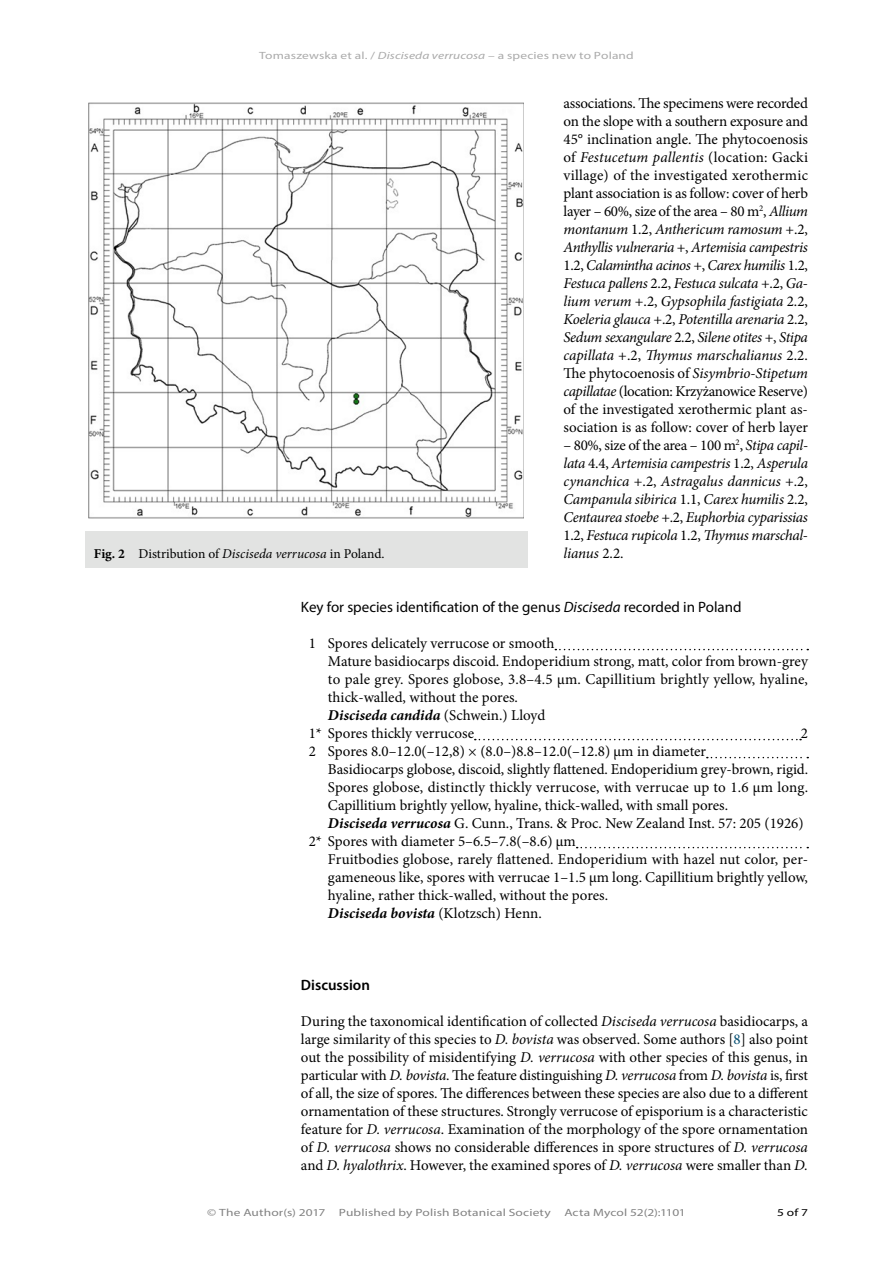
<style>
.page{position:relative;width:893px;height:1263px;background:#fff}
.page>*{position:absolute;margin:0;border:0;box-sizing:border-box;transform-origin:0 0}
.Taxonomic_key{font:15px/18px "Minion Pro";color:#000;text-align:justify}
.Body_text___first_li{font:15px/18px "Minion Pro";color:#000;text-align:justify}
.Body_text{font:15px/18px "Minion Pro";letter-spacing:-.005em;color:#000;text-align:justify}
.Body_text___first_li-2{font:italic 15px/18px "Minion Pro";letter-spacing:-.02em;color:#000;text-align:justify}
.Subheader{font:15px "Myriad Pro";color:#000}
.Taxonomic_key-2{font:italic 700 15px "Minion Pro";letter-spacing:.005em;color:#000}
.t1{font:600 15px "Myriad Pro";color:#000}
.t2{font:13.5px "Minion Pro";letter-spacing:-.005em;color:#000}
.t3{font:10.5px "Myriad Pro Regular 3";letter-spacing:.01em;color:#828282;scale:1.28 1}
.t4{font:10.5px "Myriad Pro Regular 3";letter-spacing:.01em;color:#aaa;scale:1.28 1}
.t5{font:10.5px "Myriad Pro";color:#000;scale:1.28 1}
.s1{font-family:"Myriad Pro";font-style:italic}
.s2{font-style:italic}
.s3{font-style:normal}
.s4{font-weight:700}
.s5{font-weight:400;font-style:normal}
.s6{font-weight:700;font-style:italic}
.s7{color:#004b6f}
</style>
<div class="page">
<svg style="left:555px;top:649px;width:253px;height:1px"></svg>
<svg style="left:475px;top:739px;width:326px;height:1px"></svg>
<svg style="left:707px;top:757px;width:101px;height:1px"></svg>
<svg style="left:577px;top:847px;width:231px;height:1px"></svg>
<img style="left:89px;top:103px;width:435px;height:415px">
<div style="left:85px;top:531px;width:442px;height:36px;background:#e2e3e2"></div>
<p class="t4" style="left:259px;top:49px;width:294px">Tomaszewska et al. / <span class="s1">Disciseda verrucosa</span> – a species new to Poland</p>
<p class="Body_text___first_li" style="left:563px;top:94px;width:246px">associations. The specimens were recorded on the slope with a southern exposure and 45° inclination angle. The phytocoenosis of <span class="s2">Festucetum pallentis</span> (location: Gacki village) of the investigated xerothermic plant association is as follow: cover of herb layer – 60%, size of the area – 80 m<sup>2</sup>, <span class="s2">Allium montanum</span> 1.2, <span class="s2">Anthericum ramosum</span> +.2, <span class="s2">Anthyllis vulneraria</span> +, <span class="s2">Artemisia campestris </span>1.2, <span class="s2">Calamintha acinos</span> +, <span class="s2">Carex humilis</span> 1.2, <span class="s2">Festuca pallens</span> 2.2, <span class="s2">Festuca sulcata</span> +.2, <span class="s2">Ga&shy;lium verum</span> +.2, <span class="s2">Gypsophila fastigiata</span> 2.2, <span class="s2">Koeleria glauca</span> +.2, <span class="s2">Potentilla arenaria</span> 2.2, <span class="s2">Sedum sexangulare</span> 2.2, <span class="s2">Silene otites</span> +, <span class="s2">Stipa capillata</span> +.2, <span class="s2">Thymus marschalianus</span> 2.2.<br>The phytocoenosis of <span class="s2">Sisymbrio-Stipetum capillatae</span> (location: Krzyżanowice Reserve) of the investigated xerothermic plant as&shy;sociation is as follow: cover of herb layer</p>
<p class="Body_text___first_li-2" style="left:563px;top:436px;width:246px"><span class="s3">– 80%, size of the area – 100 m</span><sup>2</sup><span class="s3">,</span> Stipa capil&shy;lata <span class="s3">4.4,</span> Artemisia campestris <span class="s3">1.2,</span> Asperula cynanchica <span class="s3">+.2,</span> Astragalus dannicus <span class="s3">+.2, </span>Campanula sibirica <span class="s3">1.1,</span> Carex humilis <span class="s3">2.2, </span>Centaurea stoebe <span class="s3">+.2,</span> Euphorbia cyparissias <span class="s3">1.2,</span> Festuca rupicola <span class="s3">1.2,</span> Thymus marschal&shy;lianus <span class="s3">2.2.</span></p>
<p class="t2" style="left:94px;top:545px;width:292px"><span class="s4">Fig. 2</span> Distribution of <span class="s2">Disciseda verrucosa</span> in Poland.</p>
<p class="Subheader" style="left:301px;top:598px;width:442px">Key for species identification of the genus <span class="s2">Disciseda</span> recorded in Poland</p>
<p class="Taxonomic_key" style="left:309px;top:634px;width:247px">1 Spores delicately verrucose or smooth</p>
<p class="Taxonomic_key" style="left:328px;top:652px;width:481px">Mature basidiocarps discoid. Endoperidium strong, matt, color from brown-grey to pale grey. Spores globose, 3.8–4.5 µm. Capillitium brightly yellow, hyaline, thick-walled, without the pores.</p>
<p class="Taxonomic_key-2" style="left:328px;top:705px;width:219px">Disciseda candida <span class="s5">(Schwein.) Lloyd</span></p>
<p class="Taxonomic_key" style="left:309px;top:724px;width:167px">1* Spores thickly verrucose</p>
<p class="Taxonomic_key" style="left:801px;top:724px;width:9px">2</p>
<p class="Taxonomic_key" style="left:309px;top:742px;width:399px">2 Spores 8.0–12.0(–12,8) × (8.0–)8.8–12.0(–12.8) µm in diameter</p>
<p class="Taxonomic_key" style="left:328px;top:760px;width:482px">Basidiocarps globose, discoid, slightly flattened. Endoperidium grey-brown, rigid.<br>Spores globose, distinctly thickly verrucose, with verrucae up to 1.6 µm long.<br>Capillitium brightly yellow, hyaline, thick-walled, with small pores.</p>
<p class="Taxonomic_key" style="left:328px;top:814px;width:477px"><span class="s6">Disciseda verrucosa</span> G. Cunn., Trans. &amp; Proc. New Zealand Inst. 57: 205 (1926)</p>
<p class="Taxonomic_key" style="left:309px;top:832px;width:269px">2* Spores with diameter 5–6.5–7.8(–8.6) µm</p>
<p class="Taxonomic_key" style="left:328px;top:850px;width:481px">Fruitbodies globose, rarely flattened. Endoperidium with hazel nut color, per&shy;gameneous like, spores with verrucae 1–1.5 µm long. Capillitium brightly yellow, hyaline, rather thick-walled, without the pores.</p>
<p class="Taxonomic_key-2" style="left:328px;top:903px;width:215px">Disciseda bovista <span class="s5">(Klotzsch) Henn.</span></p>
<p class="t1" style="left:301px;top:975px;width:71px">Discussion</p>
<p class="Body_text" style="left:301px;top:1012px;width:509px">During the taxonomical identification of collected <span class="s2">Disciseda verrucosa</span> basidiocarps, a large similarity of this species to <span class="s2">D. bovista</span> was observed. Some authors [<span class="s7">8</span>] also point out the possibility of misidentifying <span class="s2">D. verrucosa</span> with other species of this genus, in particular with <span class="s2">D. bovista</span>. The feature distinguishing <span class="s2">D. verrucosa</span> from <span class="s2">D. bovista</span> is, first of all, the size of spores. The differences between these species are also due to a different ornamentation of these structures. Strongly verrucose of episporium is a characteristic feature for <span class="s2">D. verrucosa</span>. Examination of the morphology of the spore ornamentation of <span class="s2">D. verrucosa</span> shows no considerable differences in spore structures of <span class="s2">D. verrucosa </span>and <span class="s2">D. hyalothrix</span>. However, the examined spores of <span class="s2">D. verrucosa</span> were smaller than <span class="s2">D.</span></p>
<p class="t3" style="left:207px;top:1205px;width:94px">© The Author(s) 2017</p>
<p class="t3" style="left:339px;top:1205px;width:167px">Published by Polish Botanical Society</p>
<p class="t3" style="left:564px;top:1205px;width:96px">Acta Mycol 52(2):1101</p>
<p class="t5" style="left:777px;top:1205px;width:26px">5 of 7</p>
</div>
